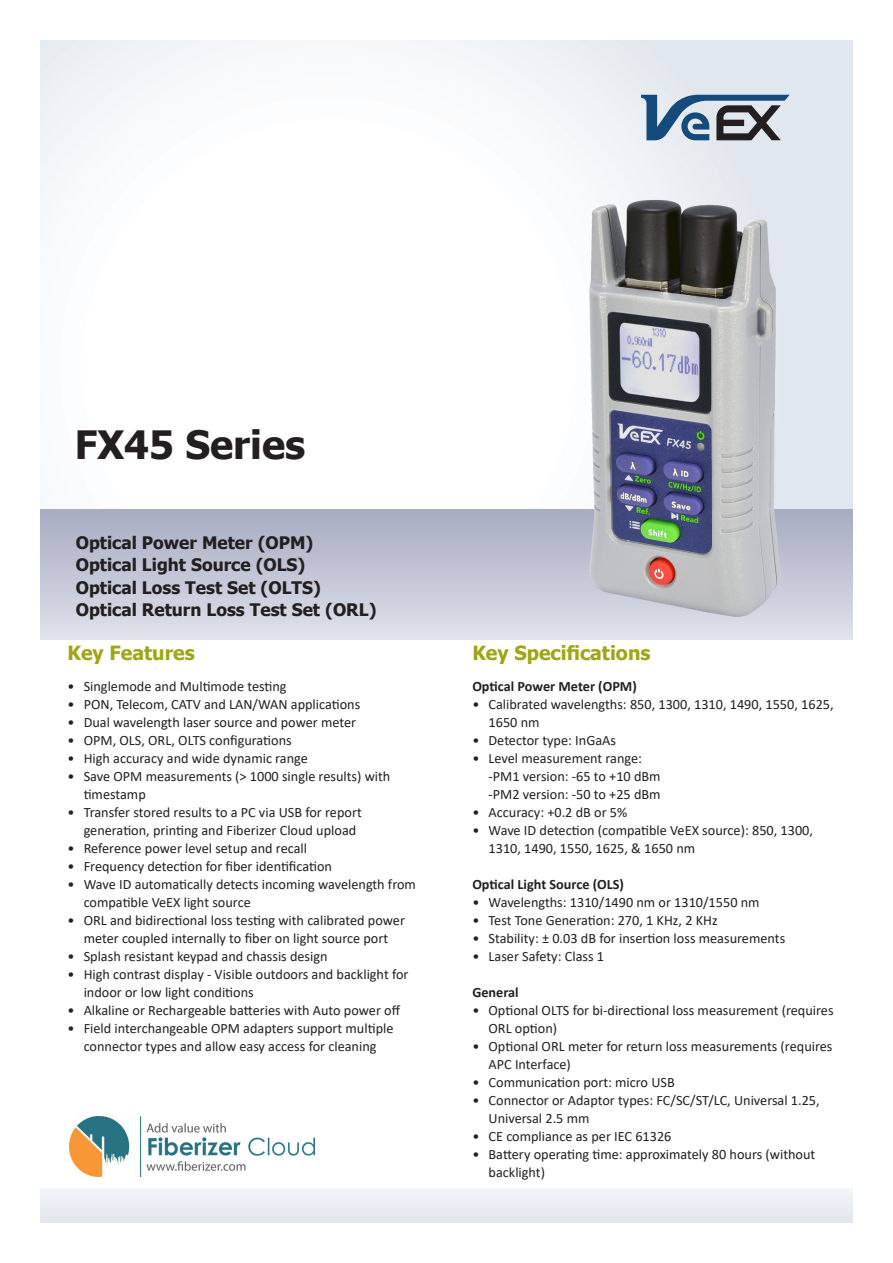
<style>
.page{position:relative;width:893px;height:1263px;background:#fff}
.page>*{position:absolute;margin:0;border:0;box-sizing:border-box;transform-origin:0 0}
.t1{font:700 39px "Tahoma";color:#231f20}
.t2{font:700 19.5px "Tahoma";color:#9ea615}
.t3{font:700 17.25px/22.2px "Tahoma";color:#231f20}
.t4{font:14.25px/18px "Calibri";color:#231f20}
.t5{font:700 14.25px "Calibri";color:#231f20}
</style>
<div class="page">
<svg style="left:40px;top:40px;width:813px;height:469px"></svg>
<div style="left:40px;top:509px;width:813px;height:130px;background:linear-gradient(to bottom,#a6abc0,#dfe1ea)"></div>
<svg style="left:641px;top:95px;width:149px;height:45px;background:#7f91a4"></svg>
<div style="left:40px;top:1188px;width:813px;height:34px;background:#eaedf2"></div>
<img style="left:589px;top:199px;width:192px;height:418px">
<img style="left:69px;top:1116px;width:245px;height:60px">
<h1 class="t1" style="left:75px;top:418px;width:232px">FX45 Series</h1>
<p class="t3" style="left:76px;top:532px;width:302px">Optical Power Meter (OPM)<br>Optical Light Source (OLS)<br>Optical Loss Test Set (OLTS)<br>Optical Return Loss Test Set (ORL)</p>
<h2 class="t2" style="left:68px;top:639px;width:129px">Key Features</h2>
<p class="t4" style="left:68px;top:677px;width:221px">• Singlemode and Multimode testing</p>
<p class="t4" style="left:68px;top:695px;width:294px">• PON, Telecom, CATV and LAN/WAN applications</p>
<p class="t4" style="left:68px;top:713px;width:290px">• Dual wavelength laser source and power meter</p>
<p class="t4" style="left:68px;top:731px;width:226px">• OPM, OLS, ORL, OLTS configurations</p>
<p class="t4" style="left:68px;top:749px;width:242px">• High accuracy and wide dynamic range</p>
<p class="t4" style="left:84px;top:767px;width:308px;text-indent:-16px">• Save OPM measurements (&gt; 1000 single results) with timestamp</p>
<p class="t4" style="left:84px;top:803px;width:280px;text-indent:-16px">• Transfer stored results to a PC via USB for report generation, printing and Fiberizer Cloud upload</p>
<p class="t4" style="left:68px;top:839px;width:241px">• Reference power level setup and recall</p>
<p class="t4" style="left:68px;top:857px;width:266px">• Frequency detection for fiber identification</p>
<p class="t4" style="left:84px;top:875px;width:334px;text-indent:-16px">• Wave ID automatically detects incoming wavelength from compatible VeEX light source</p>
<p class="t4" style="left:68px;top:911px;width:339px;text-align:center">• ORL and bidirectional loss testing with calibrated power meter coupled internally to fiber on light source port</p>
<p class="t4" style="left:68px;top:947px;width:262px">• Splash resistant keypad and chassis design</p>
<p class="t4" style="left:84px;top:965px;width:326px;text-indent:-16px">• High contrast display - Visible outdoors and backlight for indoor or low light conditions</p>
<p class="t4" style="left:68px;top:1001px;width:334px">• Alkaline or Rechargeable batteries with Auto power off</p>
<p class="t4" style="left:68px;top:1019px;width:327px;text-align:center">• Field interchangeable OPM adapters support multiple connector types and allow easy access for cleaning</p>
<h2 class="t2" style="left:472px;top:639px;width:180px">Key Specifications</h2>
<p class="t5" style="left:472px;top:676px;width:166px">Optical Power Meter (OPM)</p>
<p class="t4" style="left:489px;top:695px;width:347px;text-indent:-16px">• Calibrated wavelengths: 850, 1300, 1310, 1490, 1550, 1625,<br>1650 nm</p>
<p class="t4" style="left:472px;top:731px;width:145px">• Detector type: InGaAs</p>
<p class="t4" style="left:489px;top:749px;width:174px;text-indent:-16px">• Level measurement range: -PM1 version: -65 to +10 dBm -PM2 version: -50 to +25 dBm</p>
<p class="t4" style="left:472px;top:803px;width:156px">• Accuracy: +0.2 dB or 5%</p>
<p class="t4" style="left:489px;top:821px;width:326px;text-indent:-16px">• Wave ID detection (compatible VeEX source): 850, 1300,<br>1310, 1490, 1550, 1625, &amp; 1650 nm</p>
<p class="t5" style="left:472px;top:874px;width:153px">Optical Light Source (OLS)</p>
<p class="t4" style="left:472px;top:893px;width:289px">• Wavelengths: 1310/1490 nm or 1310/1550 nm</p>
<p class="t4" style="left:472px;top:911px;width:247px">• Test Tone Generation: 270, 1 KHz, 2 KHz</p>
<p class="t4" style="left:472px;top:929px;width:314px">• Stability: ± 0.03 dB for insertion loss measurements</p>
<p class="t4" style="left:472px;top:947px;width:133px">• Laser Safety: Class 1</p>
<p class="t5" style="left:472px;top:982px;width:48px">General</p>
<p class="t4" style="left:489px;top:1001px;width:347px;text-indent:-16px">• Optional OLTS for bi-directional loss measurement (requires<br>ORL option)</p>
<p class="t4" style="left:489px;top:1037px;width:345px;text-indent:-16px">• Optional ORL meter for return loss measurements (requires<br>APC Interface)</p>
<p class="t4" style="left:472px;top:1073px;width:204px">• Communication port: micro USB</p>
<p class="t4" style="left:489px;top:1091px;width:333px;text-indent:-16px">• Connector or Adaptor types: FC/SC/ST/LC, Universal 1.25,<br>Universal 2.5 mm</p>
<p class="t4" style="left:472px;top:1127px;width:201px">• CE compliance as per IEC 61326</p>
<p class="t4" style="left:489px;top:1145px;width:328px;text-indent:-16px">• Battery operating time: approximately 80 hours (without backlight)</p>
</div>
